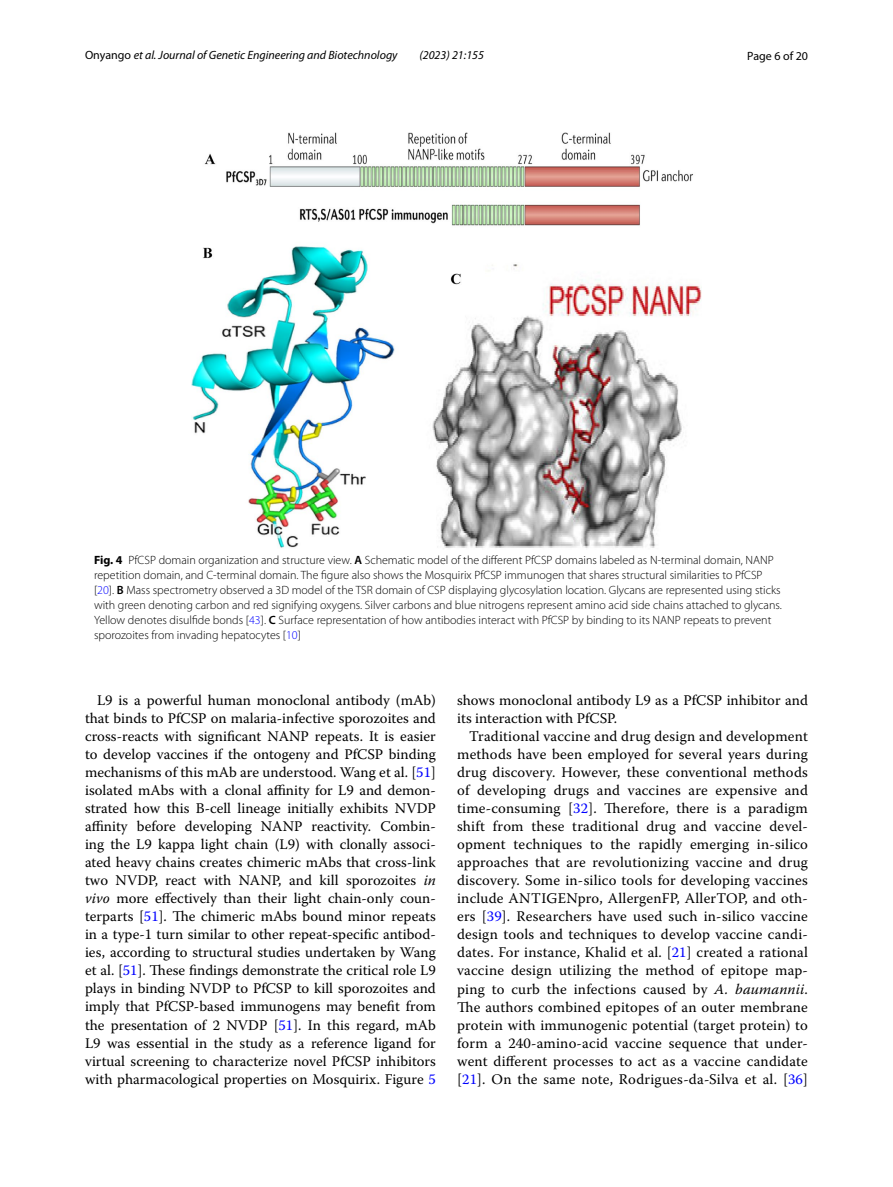
<style>
.page{position:relative;width:893px;height:1187px;background:#fff}
.page>*{position:absolute;margin:0;border:0;box-sizing:border-box;transform-origin:0 0}
.t1{font:14.7px/18px "Warnock Pro";color:#000;text-align:justify}
.t2{font:300 12px/15px "Myriad Pro";color:#000}
.t3{font:italic 12px "Myriad Pro";color:#000}
.t4{font:12px "Myriad Pro";color:#000}
.s1{font-style:normal}
.s2{font-weight:700}
.s3{font-weight:600}
.s4{color:#00f}
.s5{font-style:italic}
</style>
<div class="page">
<img style="left:191px;top:133px;width:511px;height:415px">
<p class="t3" style="left:85px;top:48px;width:314px"><span class="s1">Onyango</span> et al. Journal of Genetic Engineering and Biotechnology</p>
<p class="t3" style="left:419px;top:48px;width:66px">(2023) 21:155</p>
<p class="t4" style="left:747px;top:48px;width:62px">Page 6 of 20</p>
<p class="t2" style="left:94px;top:553px;width:689px"><span class="s2">Fig. 4</span> PfCSP domain organization and structure view. <span class="s3">A</span> Schematic model of the different PfCSP domains labeled as N-terminal domain, NANP repetition domain, and C-terminal domain. The figure also shows the Mosquirix PfCSP immunogen that shares structural similarities to PfCSP [<span class="s4">20</span>]. <span class="s3">B</span> Mass spectrometry observed a 3D model of the TSR domain of CSP displaying glycosylation location. Glycans are represented using sticks with green denoting carbon and red signifying oxygens. Silver carbons and blue nitrogens represent amino acid side chains attached to glycans.<br>Yellow denotes disulfide bonds [<span class="s4">43</span>]. <span class="s3">C</span> Surface representation of how antibodies interact with PfCSP by binding to its NANP repeats to prevent sporozoites from invading hepatocytes [<span class="s4">10</span>]</p>
<p class="t1" style="left:85px;top:691px;width:352px;text-indent:12px">L9 is a powerful human monoclonal antibody (mAb) that binds to PfCSP on malaria-infective sporozoites and cross-reacts with significant NANP repeats. It is easier to develop vaccines if the ontogeny and PfCSP binding mechanisms of this mAb are understood. Wang et al. [<span class="s4">51</span>] isolated mAbs with a clonal affinity for L9 and demon&shy;strated how this B-cell lineage initially exhibits NVDP affinity before developing NANP reactivity. Combin&shy;ing the L9 kappa light chain (L9) with clonally associ&shy;ated heavy chains creates chimeric mAbs that cross-link two NVDP, react with NANP, and kill sporozoites <span class="s5">in vivo</span> more effectively than their light chain-only coun&shy;terparts [<span class="s4">51</span>]. The chimeric mAbs bound minor repeats in a type-1 turn similar to other repeat-specific antibod&shy;ies, according to structural studies undertaken by Wang et al. [<span class="s4">51</span>]. These findings demonstrate the critical role L9 plays in binding NVDP to PfCSP to kill sporozoites and imply that PfCSP-based immunogens may benefit from the presentation of 2 NVDP [<span class="s4">51</span>]. In this regard, mAb L9 was essential in the study as a reference ligand for virtual screening to characterize novel PfCSP inhibitors with pharmacological properties on Mosquirix. Figure <span class="s4">5</span></p>
<p class="t1" style="left:457px;top:691px;width:352px">shows monoclonal antibody L9 as a PfCSP inhibitor and its interaction with PfCSP.</p>
<p class="t1" style="left:457px;top:727px;width:352px;text-indent:12px">Traditional vaccine and drug design and development methods have been employed for several years during drug discovery. However, these conventional methods of developing drugs and vaccines are expensive and time-consuming [<span class="s4">32</span>]. Therefore, there is a paradigm shift from these traditional drug and vaccine devel&shy;opment techniques to the rapidly emerging in-silico approaches that are revolutionizing vaccine and drug discovery. Some in-silico tools for developing vaccines include ANTIGENpro, AllergenFP, AllerTOP, and oth&shy;ers [<span class="s4">39</span>]. Researchers have used such in-silico vaccine design tools and techniques to develop vaccine candi&shy;dates. For instance, Khalid et al. [<span class="s4">21</span>] created a rational vaccine design utilizing the method of epitope map&shy;ping to curb the infections caused by <span class="s5">A. baumannii</span>.<br>The authors combined epitopes of an outer membrane protein with immunogenic potential (target protein) to form a 240-amino-acid vaccine sequence that under&shy;went different processes to act as a vaccine candidate [<span class="s4">21</span>]. On the same note, Rodrigues-da-Silva et al. [<span class="s4">36</span>]</p>
</div>
